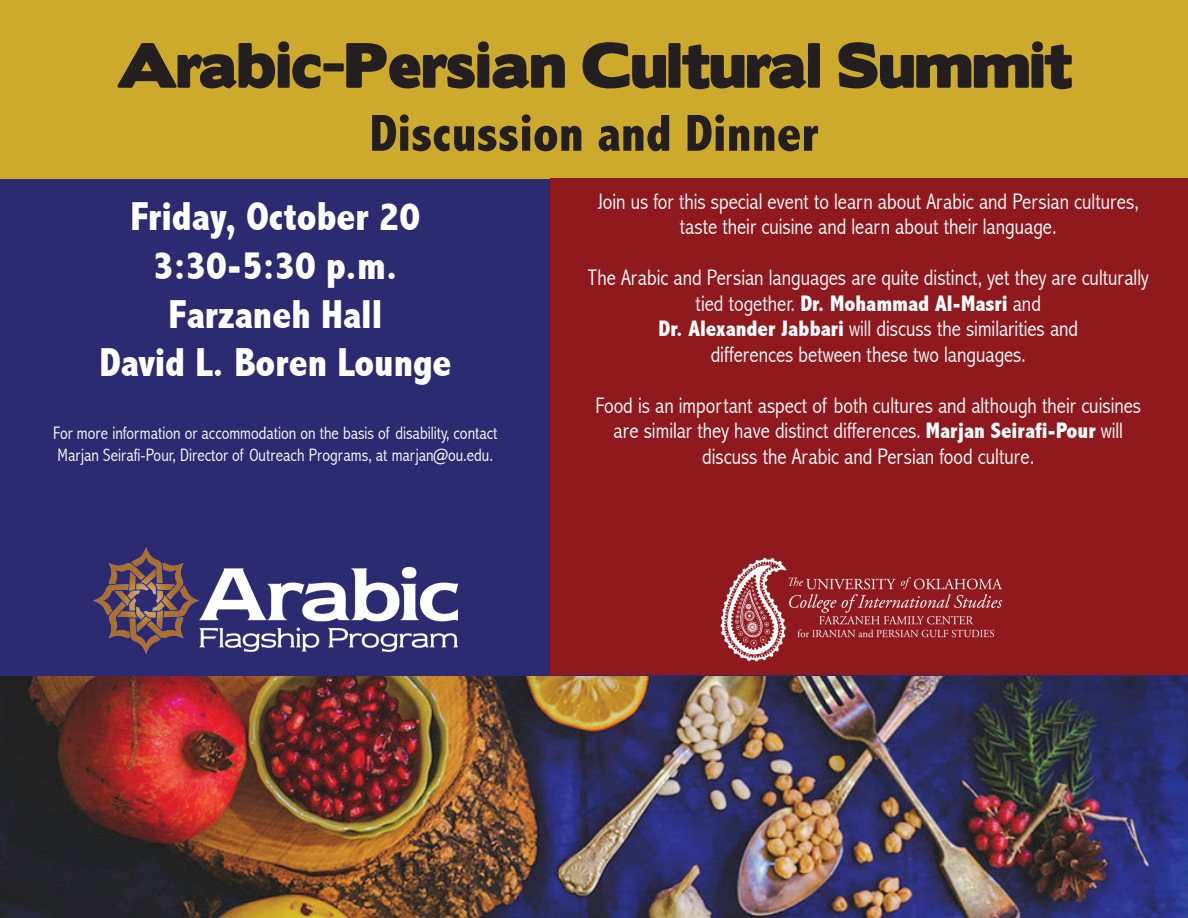
<style>
.page{position:relative;width:1188px;height:918px;background:#fff}
.page>*{position:absolute;margin:0;border:0;box-sizing:border-box;transform-origin:0 0}
.t1{font:57px "Boris Black Bloxx";color:#231f20}
.t2{font:800 condensed 52.5px "Abadi";color:#231f20}
.t3{font:800 condensed 40.5px/48.6px "Abadi";color:#fff;text-align:center}
.t4{font:300 condensed 22.5px/25.5px "Abadi";color:#fff;text-align:center}
.t5{font:300 condensed 18px/21.6px "Abadi";color:#fff}
.s1{font-weight:800}
</style>
<div class="page">
<div style="left:0;top:0;width:1188px;height:676px;background:#2c2a71"></div>
<div style="left:0;top:0;width:1188px;height:178px;background:#cdaa2b"></div>
<img style="left:0;top:676px;width:1188px;height:242px">
<div style="left:551px;top:178px;width:637px;height:497px;background:#90191e"></div>
<img style="left:93px;top:548px;width:365px;height:105px">
<img style="left:720px;top:557px;width:283px;height:105px">
<h1 class="t1" style="left:116px;top:22px;width:957px">Arabic-Persian Cultural Summit</h1>
<h2 class="t2" style="left:370px;top:103px;width:450px">Discussion and Dinner</h2>
<h3 class="t3" style="left:99px;top:193px;width:353px">Friday, October 20<br>3:30-5:30 p.m.<br>Farzaneh Hall<br>David L. Boren Lounge</h3>
<p class="t5" style="left:53px;top:422px;width:446px">For more information or accommodation on the basis of disability, contact<br>Marjan Seirafi-Pour, Director of Outreach Programs, at marjan@ou.edu.</p>
<p class="t4" style="left:598px;top:189px;width:542px">Join us for this special event to learn about Arabic and Persian cultures, taste their cuisine and learn about their language.</p>
<p class="t4" style="left:588px;top:265px;width:563px">The Arabic and Persian languages are quite distinct, yet they are culturally tied together. <span class="s1">Dr. Mohammad Al-Masri</span> and<br><span class="s1">Dr. Alexander Jabbari</span> will discuss the similarities and<br>differences between these two languages.</p>
<p class="t4" style="left:596px;top:393px;width:547px">Food is an important aspect of both cultures and although their cuisines are similar they have distinct differences. <span class="s1">Marjan Seirafi-Pour</span> will discuss the Arabic and Persian food culture.</p>
</div>
